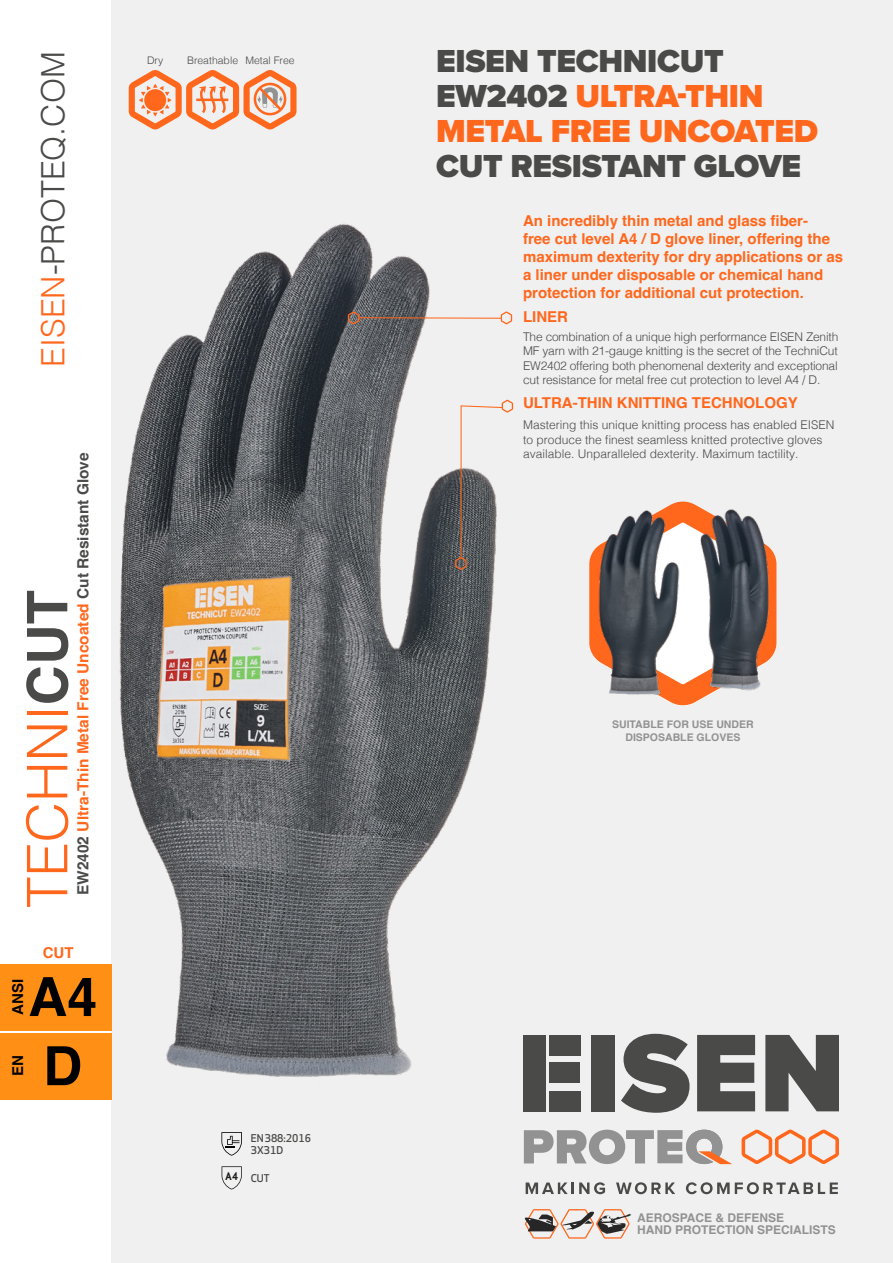
<style>
.page{position:relative;width:893px;height:1263px;background:#fff}
.page>*{position:absolute;margin:0;border:0;box-sizing:border-box;transform-origin:0 0}
.t1{font:700 54px "Helvetica";color:#000}
.t2{font:900 33px/35px "Proxima Nova";letter-spacing:-.01em;color:#ff671d}
.t3{font:900 33px "Proxima Nova";letter-spacing:-.01em;color:#4a4a49}
.t4{font:300 32.25px "Helvetica";color:#4a4a49}
.t5{font:700 15.45px "Helvetica";color:#ff671d}
.t6{font:700 15px/18px "Helvetica";color:#ff671d}
.t7{font:700 15px "Helvetica";color:#000}
.t8{font:300 12px/14.4px "Helvetica";color:#4a4a49;text-align:justify}
.t9{font:700 12px/12px "Helvetica";color:#929292}
.t10{font:700 10.5px/12.6px "Helvetica";color:#929292;text-align:center}
.t11{font:300 10.5px "Helvetica";color:#4a4a49}
.t12{font:500 10.5px/12.6px "Apex New";color:#4a4a49}
.s1{color:#ff671d}
.s2{color:#4a4a49}
</style>
<div class="page">
<div style="left:112px;top:0;width:781px;height:1263px;background:#f0f0f0"></div>
<img style="left:589px;top:501px;width:188px;height:203px">
<img style="left:36px;top:214px;width:477px;height:947px">
<svg style="left:455px;top:400px;width:58px;height:170px"></svg>
<svg style="left:348px;top:311px;width:164px;height:13px"></svg>
<svg style="left:26px;top:805px;width:42px;height:102px"></svg>
<svg style="left:27px;top:766px;width:40px;height:31px"></svg>
<svg style="left:27px;top:725px;width:40px;height:32px"></svg>
<hr style="left:27px;top:711px;width:40px;height:4px;background:#ff671d">
<svg style="left:26px;top:667px;width:42px;height:36px"></svg>
<svg style="left:27px;top:591px;width:41px;height:70px"></svg>
<div style="left:0;top:964px;width:112px;height:66px;background:#ff9015"></div>
<div style="left:0;top:1033px;width:112px;height:66px;background:#ff9015"></div>
<svg style="left:129px;top:70px;width:167px;height:59px"></svg>
<svg style="left:742px;top:1129px;width:97px;height:35px"></svg>
<div style="left:550px;top:1091px;width:31px;height:20px;background:#4a4a49"></div>
<div style="left:550px;top:1063px;width:30px;height:20px;background:#4a4a49"></div>
<div style="left:523px;top:1035px;width:23px;height:76px;background:#4a4a49"></div>
<div style="left:550px;top:1035px;width:31px;height:20px;background:#4a4a49"></div>
<div style="left:591px;top:1035px;width:23px;height:76px;background:#4a4a49"></div>
<svg style="left:621px;top:1034px;width:68px;height:79px"></svg>
<svg style="left:697px;top:1035px;width:58px;height:76px;background:#5f5f5e"></svg>
<svg style="left:765px;top:1035px;width:74px;height:76px"></svg>
<svg style="left:524px;top:1130px;width:208px;height:34px"></svg>
<svg style="left:526px;top:1182px;width:79px;height:12px"></svg>
<svg style="left:616px;top:1182px;width:59px;height:12px"></svg>
<svg style="left:686px;top:1182px;width:152px;height:12px"></svg>
<svg style="left:524px;top:1209px;width:107px;height:29px"></svg>
<svg style="left:221px;top:1132px;width:21px;height:24px"></svg>
<svg style="left:222px;top:1166px;width:20px;height:23px"></svg>
<h3 class="t4" style="left:26px;top:367px;width:317px;rotate:-90deg"><span class="s1">EISEN</span>-PROTEQ.COM</h3>
<p class="t5" style="left:74px;top:895px;width:444px;rotate:-90deg"><span class="s2">EW2402</span> Ultra-Thin Metal Free Uncoated <span class="s2">Cut Resistant Glove</span></p>
<p class="t6" style="left:43px;top:945px;width:32px">CUT</p>
<p class="t7" style="left:9px;top:1014px;width:37px;rotate:-90deg">ANSI</p>
<h1 class="t1" style="left:28px;top:964px;width:71px">A4</h1>
<p class="t7" style="left:9px;top:1076px;width:22px;rotate:-90deg">EN</p>
<h1 class="t1" style="left:43px;top:1033px;width:40px">D</h1>
<p class="t11" style="left:147px;top:51px;width:18px">Dry</p>
<p class="t11" style="left:187px;top:51px;width:109px">Breathable Metal Free</p>
<p class="t12" style="left:251px;top:1131px;width:62px">EN 388:2016<br>3X31D</p>
<p class="t12" style="left:225px;top:1171px;width:46px"><sup>A4</sup> CUT</p>
<h2 class="t2" style="left:436px;top:43px;width:384px"><span class="s2">EISEN TECHNICUT<br>EW2402</span> ULTRA-THIN<br>METAL FREE UNCOATED</h2>
<h2 class="t3" style="left:436px;top:142px;width:367px">CUT RESISTANT GLOVE</h2>
<p class="t6" style="left:523px;top:213px;width:322px">An incredibly thin metal and glass fiber-<br>free cut level A4 / D glove liner, offering the maximum dexterity for dry applications or as a liner under disposable or chemical hand protection for additional cut protection.</p>
<p class="t6" style="left:523px;top:309px;width:46px">LINER</p>
<p class="t8" style="left:523px;top:328px;width:317px">The combination of a unique high performance EISEN Zenith MF yarn with 21-gauge knitting is the secret of the TechniCut EW2402 offering both phenomenal dexterity and exceptional cut resistance for metal free cut protection to level A4 / D.</p>
<p class="t6" style="left:523px;top:396px;width:276px">ULTRA-THIN KNITTING TECHNOLOGY</p>
<p class="t8" style="left:523px;top:417px;width:313px;text-align:left">Mastering this unique knitting process has enabled EISEN to produce the finest seamless knitted protective gloves available. Unparalleled dexterity. Maximum tactility.</p>
<p class="t10" style="left:612px;top:719px;width:143px">SUITABLE FOR USE UNDER<br>DISPOSABLE GLOVES</p>
<p class="t9" style="left:637px;top:1213px;width:200px">AEROSPACE &amp; DEFENSE<br>HAND PROTECTION SPECIALISTS</p>
</div>
